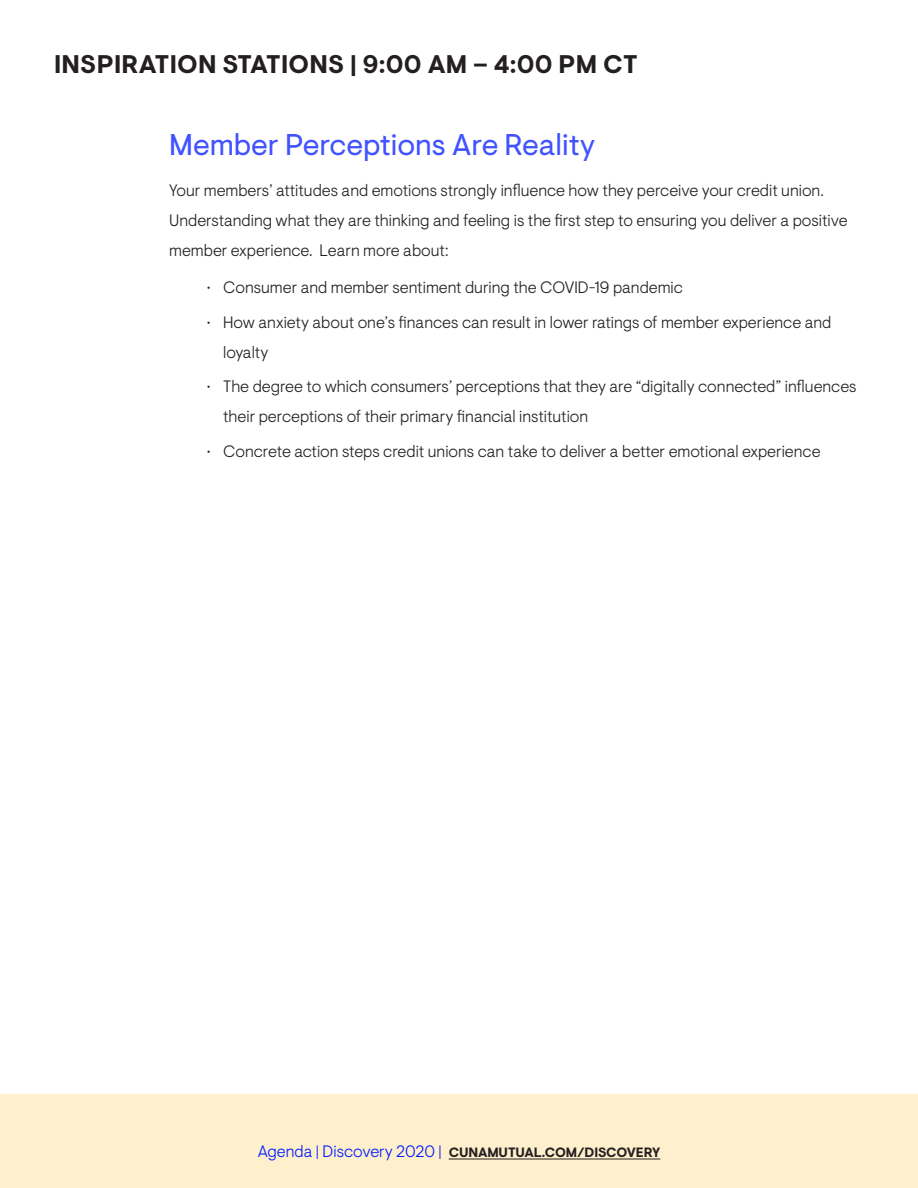
<style>
.page{position:relative;width:918px;height:1188px;background:#fff}
.page>*{position:absolute;margin:0;border:0;box-sizing:border-box;transform-origin:0 0}
.t1{font:30px "Visuelt";color:#4053ff}
.Session_Title{font:700 25.5px "Visuelt";letter-spacing:.01em;color:#231f20}
.t2{font:300 16.5px/30px "Visuelt";color:#231f20}
.t3{font:700 13.5px "Visuelt";letter-spacing:-.01em;color:#231f20}
.s1{font-weight:300;font-size:16.5px;color:#001aff}
</style>
<div class="page">
<div style="left:0;top:1094px;width:918px;height:94px;background:#fef0cc"></div>
<hr style="left:449px;top:1159px;width:211px;height:1px;background:#231f20">
<p class="Session_Title" style="left:54px;top:49px;width:585px">INSPIRATION STATIONS | 9:00 AM – 4:00 PM CT</p>
<p class="t1" style="left:169px;top:127px;width:428px">Member Perceptions Are Reality</p>
<p class="t2" style="left:169px;top:175px;width:680px">Your members’ attitudes and emotions strongly influence how they perceive your credit union.<br>Understanding what they are thinking and feeling is the first step to ensuring you deliver a positive member experience. Learn more about:</p>
<p class="t2" style="left:207px;top:273px;width:478px">• Consumer and member sentiment during the COVID-19 pandemic</p>
<p class="t2" style="left:223px;top:307px;width:610px;text-indent:-16px">• How anxiety about one’s finances can result in lower ratings of member experience and loyalty</p>
<p class="t2" style="left:223px;top:372px;width:635px;text-indent:-16px">• The degree to which consumers’ perceptions that they are “digitally connected” influences their perceptions of their primary financial institution</p>
<p class="t2" style="left:207px;top:436px;width:615px">• Concrete action steps credit unions can take to deliver a better emotional experience</p>
<p class="t3" style="left:258px;top:1144px;width:404px"><span class="s1">Agenda | Discovery 2020 |</span> CUNAMUTUAL.COM/DISCOVERY</p>
</div>
